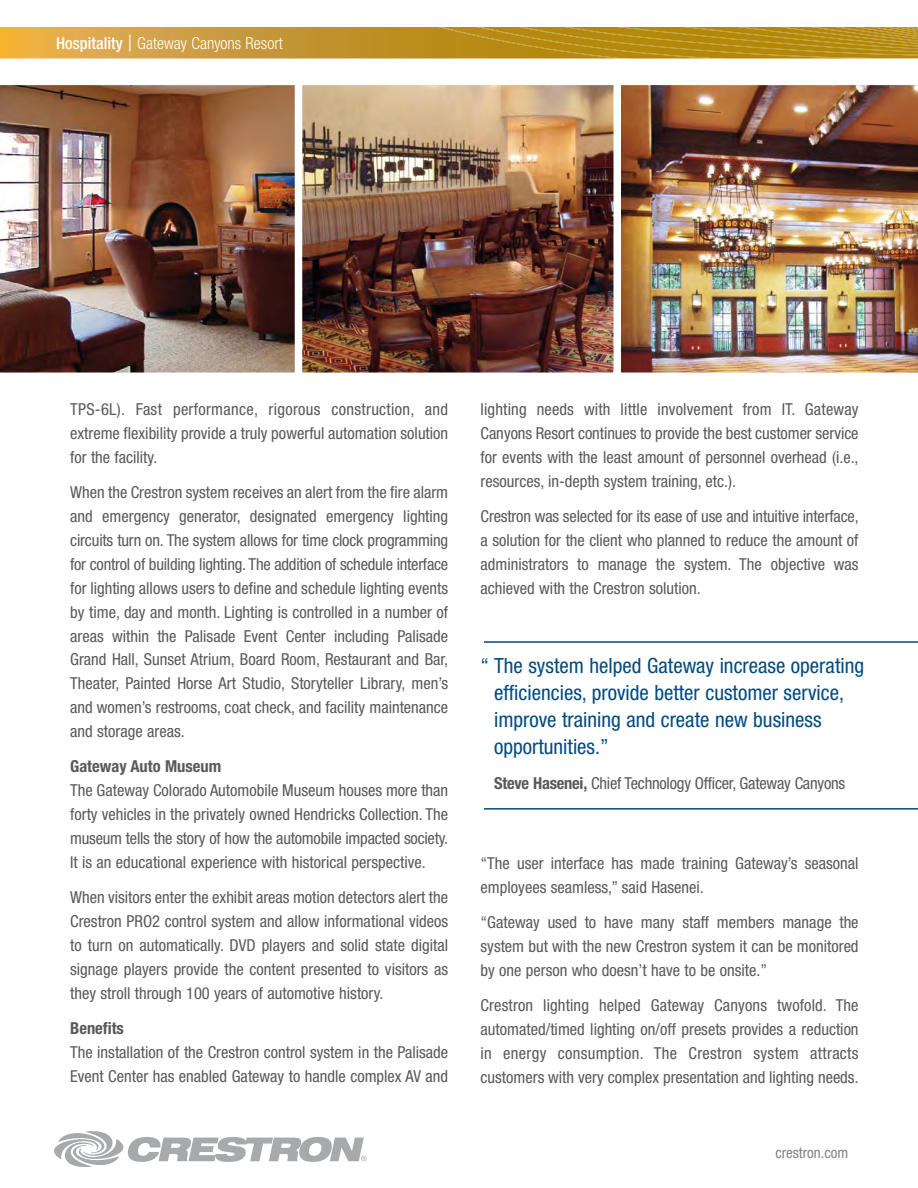
<style>
.page{position:relative;width:918px;height:1188px;background:#fff}
.page>*{position:absolute;margin:0;border:0;box-sizing:border-box;transform-origin:0 0}
.t1{font:condensed 21px/27px "Helvetica Neue";color:#004a80}
.t2{font:condensed 16.5px/24px "Helvetica Neue";color:#58595b;text-align:justify}
.t3{font:300 condensed 16.5px "Helvetica Neue";color:#fff}
.t4{font:700 condensed 16.5px "Helvetica Neue";color:#58595b}
.t5{font:condensed 15px "Helvetica Neue";color:#808285}
.s1{font-weight:500}
.s2{font-stretch:expanded;font-size:22.5px}
.s3{font-weight:700}
</style>
<div class="page">
<svg style="left:54px;top:1131px;width:313px;height:36px"></svg>
<svg style="left:0;top:27px;width:918px;height:32px;background:#c3962b"></svg>
<img style="left:0;top:85px;width:295px;height:288px">
<img style="left:621px;top:85px;width:297px;height:288px">
<img style="left:304px;top:87px;width:308px;height:284px">
<div style="left:295px;top:78px;width:326px;height:302px;border:8px solid #fff"></div>
<hr style="left:484px;top:641px;width:434px;height:2px;background:#004a80">
<hr style="left:484px;top:808px;width:434px;height:2px;background:#004a80">
<p class="t3" style="left:56px;top:37px;width:228px"><span class="s1">Hospitality</span> <span class="s2">|</span> Gateway Canyons Resort</p>
<p class="t2" style="left:70px;top:398px;width:380px">TPS-6L). Fast performance, rigorous construction, and extreme flexibility provide a truly powerful automation solution for the facility.</p>
<p class="t2" style="left:70px;top:481px;width:380px">When the Crestron system receives an alert from the fire alarm and emergency generator, designated emergency lighting circuits turn on. The system allows for time clock programming for control of building lighting. The addition of schedule interface for lighting allows users to define and schedule lighting events by time, day and month. Lighting is controlled in a number of areas within the Palisade Event Center including Palisade Grand Hall, Sunset Atrium, Board Room, Restaurant and Bar, Theater, Painted Horse Art Studio, Storyteller Library, men’s and women’s restrooms, coat check, and facility maintenance and storage areas.</p>
<p class="t4" style="left:70px;top:761px;width:153px">Gateway Auto Museum</p>
<p class="t2" style="left:70px;top:780px;width:380px">The Gateway Colorado Automobile Museum houses more than forty vehicles in the privately owned Hendricks Collection. The museum tells the story of how the automobile impacted society.<br>It is an educational experience with historical perspective.</p>
<p class="t2" style="left:70px;top:887px;width:380px">When visitors enter the exhibit areas motion detectors alert the Crestron PRO2 control system and allow informational videos to turn on automatically. DVD players and solid state digital signage players provide the content presented to visitors as they stroll through 100 years of automotive history.</p>
<p class="t4" style="left:70px;top:1022px;width:55px">Benefits</p>
<p class="t2" style="left:70px;top:1041px;width:380px">The installation of the Crestron control system in the Palisade<br>Event Center has enabled Gateway to handle complex AV and</p>
<p class="t2" style="left:481px;top:398px;width:380px">lighting needs with little involvement from IT. Gateway Canyons Resort continues to provide the best customer service for events with the least amount of personnel overhead (i.e., resources, in-depth system training, etc.).</p>
<p class="t2" style="left:481px;top:505px;width:380px">Crestron was selected for its ease of use and intuitive interface, a solution for the client who planned to reduce the amount of administrators to manage the system. The objective was achieved with the Crestron solution.</p>
<p class="t1" style="left:494px;top:654px;width:372px;text-indent:-14px">“ The system helped Gateway increase operating efficiencies, provide better customer service, improve training and create new business opportunities.”</p>
<p class="t2" style="left:494px;top:773px;width:353px"><span class="s3">Steve Hasenei,</span> Chief Technology Officer, Gateway Canyons</p>
<p class="t2" style="left:481px;top:853px;width:380px">“The user interface has made training Gateway’s seasonal employees seamless,” said Hasenei.</p>
<p class="t2" style="left:481px;top:911px;width:380px">“Gateway used to have many staff members manage the system but with the new Crestron system it can be monitored by one person who doesn’t have to be onsite.”</p>
<p class="t2" style="left:481px;top:994px;width:380px">Crestron lighting helped Gateway Canyons twofold. The automated/timed lighting on/off presets provides a reduction in energy consumption. The Crestron system attracts customers with very complex presentation and lighting needs.</p>
<p class="t5" style="left:775px;top:1148px;width:74px">crestron.com</p>
</div>
